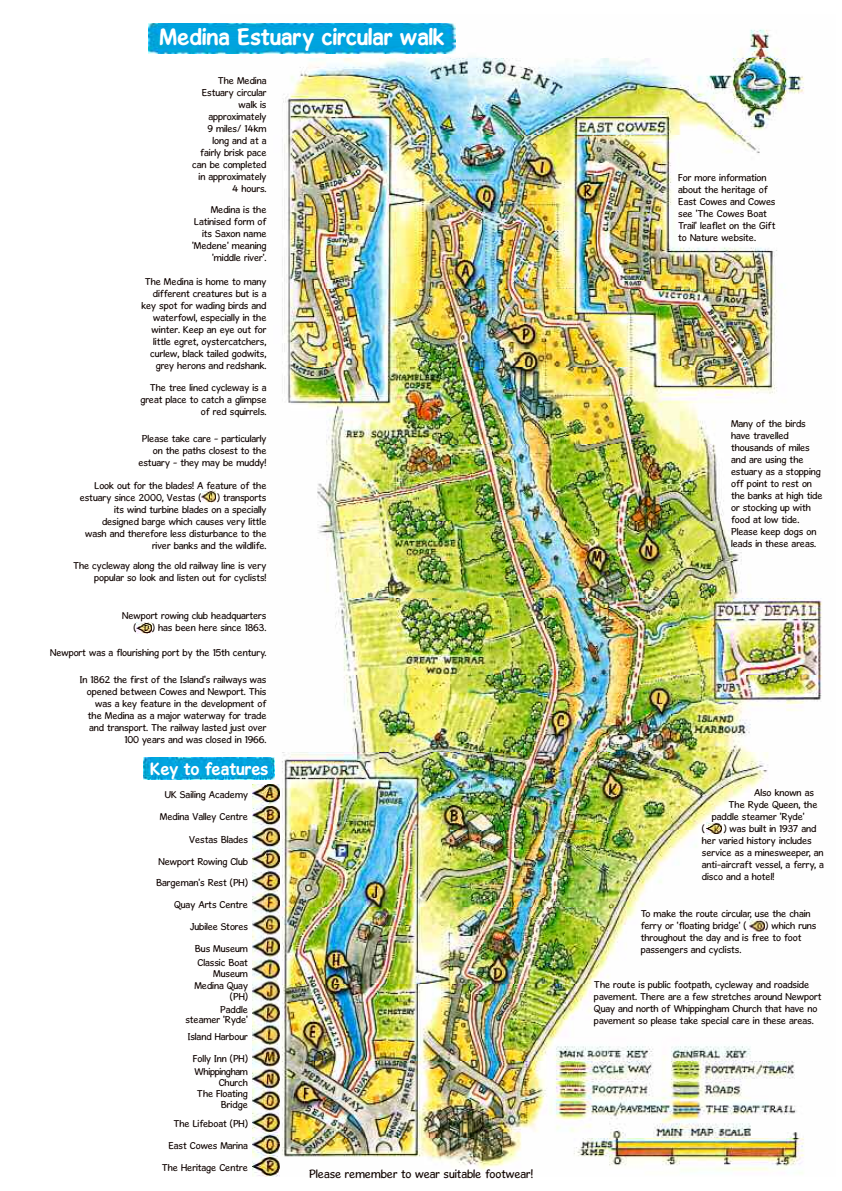
<style>
.page{position:relative;width:842px;height:1191px;background:#fff}
.page>*{position:absolute;margin:0;border:0;box-sizing:border-box;transform-origin:0 0}
.t1{font:700 24px "Gosmick Sans";color:#fff}
.t2{font:700 18px "Gosmick Sans";color:#fff}
.t3{font:12px "Gosmick Sans";color:#0f0300}
.t4{font:10px/12px "Gosmick Sans";color:#0f0300;text-align:right}
.t5{font:10px/11px "Gosmick Sans";letter-spacing:-.025em;color:#0f0300;text-align:right}
</style>
<div class="page">
<img style="left:221px;top:23px;width:601px;height:1153px">
<img style="left:253px;top:785px;width:26px;height:391px">
<img style="left:143px;top:757px;width:132px;height:22px">
<img style="left:148px;top:24px;width:307px;height:30px">
<img style="left:201px;top:490px;width:15px;height:13px">
<img style="left:137px;top:622px;width:15px;height:11px">
<img style="left:706px;top:822px;width:15px;height:12px">
<img style="left:750px;top:919px;width:14px;height:12px">
<h1 class="t1" style="left:159px;top:22px;width:286px">Medina Estuary circular walk</h1>
<p class="t4" style="left:192px;top:74px;width:76px">The Medina<br>Estuary circular walk is approximately<br>9 miles/ 14km long and at a fairly brisk pace can be completed in approximately<br>4 hours.</p>
<p class="t4" style="left:192px;top:203px;width:76px">Medina is the<br>Latinised form of its Saxon name 'Medene' meaning 'middle river'.</p>
<p class="t4" style="left:141px;top:275px;width:126px">The Medina is home to many different creatures but is a key spot for wading birds and waterfowl, especially in the winter. Keep an eye out for little egret, oystercatchers, curlew, black tailed godwits, grey herons and redshank.</p>
<p class="t4" style="left:140px;top:381px;width:128px">The tree lined cycleway is a great place to catch a glimpse of red squirrels.</p>
<p class="t4" style="left:139px;top:432px;width:129px">Please take care - particularly on the paths closest to the estuary - they may be muddy!</p>
<p class="t4" style="left:80px;top:479px;width:188px;text-align:left;text-indent:15px">Look out for the blades! A feature of the estuary since 2000, Vestas (</p>
<p class="t4" style="left:85px;top:491px;width:183px">) transports<br>its wind turbine blades on a specially designed barge which causes very little wash and therefore less disturbance to the river banks and the wildlife.</p>
<p class="t4" style="left:73px;top:559px;width:195px">The cycleway along the old railway line is very popular so look and listen out for cyclists!</p>
<p class="t4" style="left:134px;top:609px;width:134px;text-align:left;text-indent:-12px">Newport rowing club headquarters (</p>
<p class="t4" style="left:152px;top:621px;width:116px">) has been here since 1863.</p>
<p class="t4" style="left:50px;top:646px;width:218px">Newport was a flourishing port by the 15th century.</p>
<p class="t4" style="left:80px;top:672px;width:188px">In 1862 the first of the Island's railways was opened between Cowes and Newport. This was a key feature in the development of the Medina as a major waterway for trade and transport. The railway lasted just over 100 years and was closed in 1966.</p>
<h2 class="t2" style="left:150px;top:757px;width:120px">Key to features</h2>
<p class="t4" style="left:165px;top:788px;width:85px">UK Sailing Academy</p>
<p class="t4" style="left:160px;top:810px;width:90px">Medina Valley Centre</p>
<p class="t4" style="left:189px;top:833px;width:60px">Vestas Blades</p>
<p class="t4" style="left:158px;top:855px;width:91px">Newport Rowing Club</p>
<p class="t4" style="left:156px;top:872px;width:93px;line-height:21.5px">Bargeman's Rest (PH)<br>Quay Arts Centre</p>
<p class="t4" style="left:190px;top:920px;width:60px">Jubilee Stores</p>
<p class="t4" style="left:195px;top:941px;width:55px">Bus Museum</p>
<p class="t4" style="left:198px;top:957px;width:52px;line-height:11px">Classic Boat<br>Museum</p>
<p class="t4" style="left:194px;top:979px;width:55px;line-height:11px">Medina Quay (PH)</p>
<p class="t4" style="left:185px;top:1004px;width:64px;line-height:10px">Paddle steamer 'Ryde'</p>
<p class="t4" style="left:188px;top:1025px;width:62px;line-height:21.7px;text-align:center">Island Harbour<br>Folly Inn (PH)</p>
<p class="t5" style="left:195px;top:1066px;width:55px">Whippingham<br>Church</p>
<p class="t4" style="left:197px;top:1088px;width:52px;line-height:11px">The Floating<br>Bridge</p>
<p class="t4" style="left:168px;top:1112px;width:81px;line-height:21.9px;text-align:center">The Lifeboat (PH)<br>East Cowes Marina</p>
<p class="t4" style="left:162px;top:1161px;width:88px">The Heritage Centre</p>
<p class="t3" style="left:309px;top:1166px;width:225px">Please remember to wear suitable footwear!</p>
<p class="t4" style="left:678px;top:171px;width:99px;text-align:left">For more information about the heritage of<br>East Cowes and Cowes see 'The Cowes Boat<br>Trail' leaflet on the Gift to Nature website.</p>
<p class="t4" style="left:731px;top:417px;width:93px;text-align:left">Many of the birds have travelled thousands of miles and are using the estuary as a stopping off point to rest on the banks at high tide or stocking up with food at low tide.<br>Please keep dogs on leads in these areas.</p>
<p class="t4" style="left:754px;top:786px;width:61px">Also known as</p>
<p class="t4" style="left:728px;top:798px;width:90px">The Ryde Queen, the</p>
<p class="t4" style="left:712px;top:810px;width:94px">paddle steamer 'Ryde'</p>
<p class="t4" style="left:702px;top:822px;width:123px;text-align:left;text-indent:21px">) was built in 1937 and her varied history includes service as a minesweeper, an anti-aircraft vessel, a ferry, a disco and a hotel!</p>
<p class="t4" style="left:641px;top:907px;width:171px;text-align:left">To make the route circular, use the chain ferry or 'floating bridge' (</p>
<p class="t4" style="left:702px;top:822px;width:5px">(</p>
<p class="t4" style="left:641px;top:919px;width:177px;text-align:left;text-indent:124px">) which runs throughout the day and is free to foot passengers and cyclists.</p>
<p class="t4" style="left:594px;top:978px;width:229px;text-align:left">The route is public footpath, cycleway and roadside pavement. There are a few stretches around Newport Quay and north of Whippingham Church that have no pavement so please take special care in these areas.</p>
</div>
